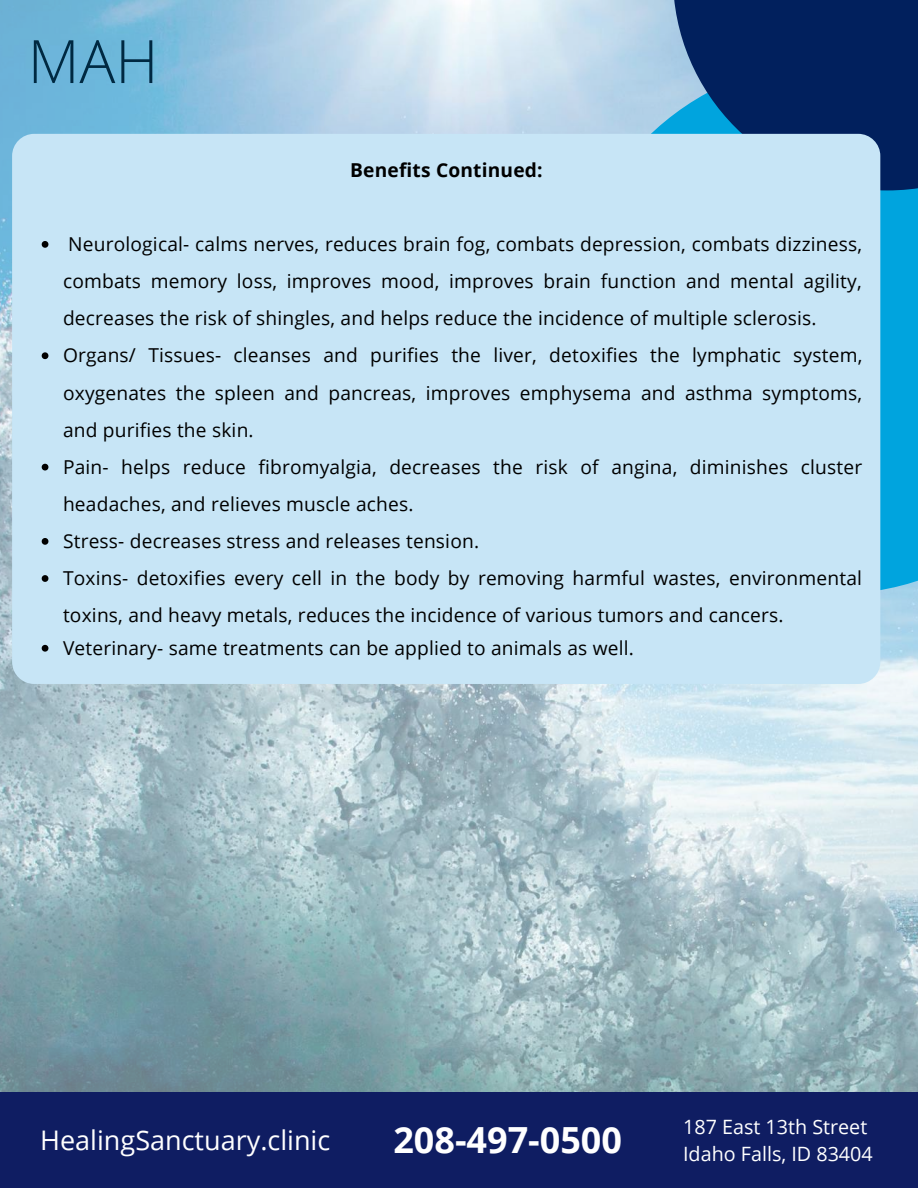
<style>
.page{position:relative;width:918px;height:1188px;background:#fff}
.page>*{position:absolute;margin:0;border:0;box-sizing:border-box;transform-origin:0 0}
.t1{font:300 59.85px "Open Sans";color:#002942}
.t2{font:700 36px "Open Sans";color:#fff}
.t3{font:27px "Open Sans";color:#fff}
.t4{font:19.8px/27.2px "Open Sans";color:#fff}
.t5{font:19.2px/37px "Open Sans";letter-spacing:.01em;color:#000}
.t6{font:700 19.2px "Open Sans";letter-spacing:.01em;color:#000}
</style>
<div class="page">
<img style="left:0;top:0;width:918px;height:1092px">
<svg style="left:532px;top:0;width:141px;height:134px;background:#c3dbec"></svg>
<svg style="left:568px;top:61px;width:350px;height:533px;background:#3eb4e1"></svg>
<div style="left:0;top:1092px;width:918px;height:96px;background:#0f1d62"></div>
<svg style="left:673px;top:0;width:245px;height:190px;background:#092e69"></svg>
<div style="left:12px;top:134px;width:868px;height:550px;background:#c7e5f6;border-radius:22px"></div>
<svg style="left:42px;top:241px;width:6px;height:7px"></svg>
<svg style="left:42px;top:352px;width:6px;height:7px"></svg>
<svg style="left:42px;top:464px;width:6px;height:6px"></svg>
<svg style="left:42px;top:538px;width:6px;height:7px"></svg>
<svg style="left:42px;top:575px;width:6px;height:7px"></svg>
<svg style="left:42px;top:645px;width:6px;height:7px"></svg>
<h1 class="t1" style="left:28px;top:20px;width:132px">MAH</h1>
<p class="t6" style="left:350px;top:156px;width:194px">Benefits Continued:</p>
<p class="t5" style="left:63px;top:225px;width:801px">Neurological- calms nerves, reduces brain fog, combats depression, combats dizziness, combats memory loss, improves mood, improves brain function and mental agility, decreases the risk of shingles, and helps reduce the incidence of multiple sclerosis.<br>Organs/ Tissues- cleanses and purifies the liver, detoxifies the lymphatic system, oxygenates the spleen and pancreas, improves emphysema and asthma symptoms, and purifies the skin.<br>Pain- helps reduce fibromyalgia, decreases the risk of angina, diminishes cluster headaches, and relieves muscle aches.<br>Stress- decreases stress and releases tension.<br>Toxins- detoxifies every cell in the body by removing harmful wastes, environmental toxins, and heavy metals, reduces the incidence of various tumors and cancers.</p>
<p class="t5" style="left:63px;top:629px;width:572px">Veterinary- same treatments can be applied to animals as well.</p>
<h3 class="t3" style="left:40px;top:1121px;width:292px">HealingSanctuary.clinic</h3>
<h2 class="t2" style="left:393px;top:1115px;width:230px">208-497-0500</h2>
<p class="t4" style="left:683px;top:1112px;width:191px">187 East 13th Street<br>Idaho Falls, ID 83404</p>
</div>
